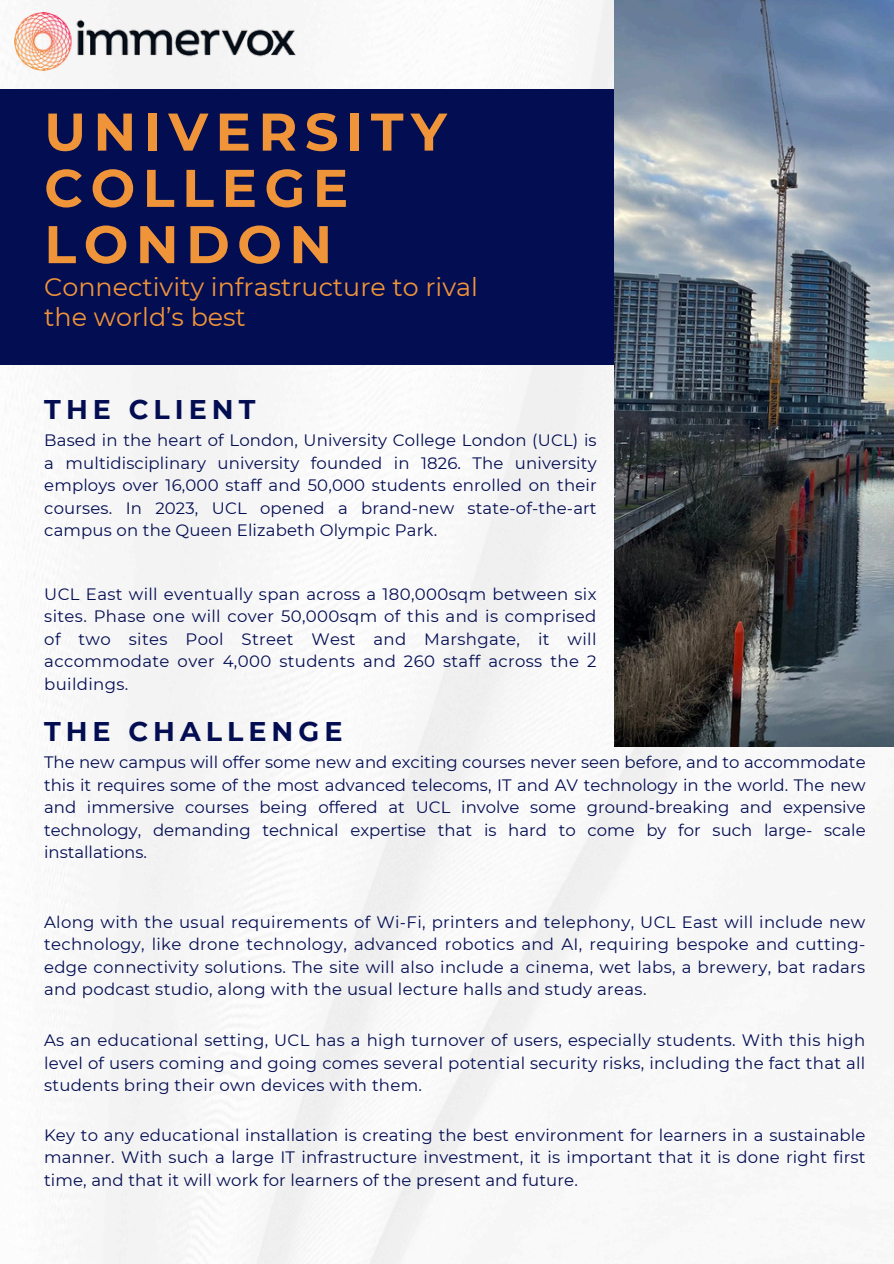
<style>
.page{position:relative;width:894px;height:1264px;background:#fff}
.page>*{position:absolute;margin:0;border:0;box-sizing:border-box;transform-origin:0 0}
.t1{font:700 52.95px/56.2px "Montserrat";letter-spacing:.14em;color:#f0943a}
.t2{font:700 27px "Montserrat";letter-spacing:.185em;color:#030d52}
.t3{font:25.35px/30.3px "Montserrat";color:#f0943a}
.t4{font:16.5px/22.5px "Montserrat";letter-spacing:.015em;color:#030d52;text-align:justify}
</style>
<div class="page">
<img style="left:8px;top:0;width:885px;height:1263px">
<div style="left:0;top:89px;width:614px;height:276px;background:#030d52"></div>
<img style="left:614px;top:0;width:279px;height:746px">
<img style="left:14px;top:13px;width:282px;height:57px">
<p class="t1" style="left:44px;top:103px;width:404px">UNIVERSITY<br>COLLEGE<br>LONDON</p>
<p class="t3" style="left:44px;top:271px;width:435px">Connectivity infrastructure to rival the world’s best</p>
<p class="t2" style="left:44px;top:393px;width:212px">THE CLIENT</p>
<p class="t4" style="left:44px;top:429px;width:553px">Based in the heart of London, University College London (UCL) is a multidisciplinary university founded in 1826. The university employs over 16,000 staff and 50,000 students enrolled on their courses. In 2023, UCL opened a brand-new state-of-the-art campus on the Queen Elizabeth Olympic Park.</p>
<p class="t4" style="left:44px;top:582px;width:553px">UCL East will eventually span across a 180,000sqm between six sites. Phase one will cover 50,000sqm of this and is comprised of two sites Pool Street West and Marshgate, it will accommodate over 4,000 students and 260 staff across the 2 buildings.</p>
<h1 class="t2" style="left:44px;top:715px;width:300px">THE CHALLENGE</h1>
<p class="t4" style="left:44px;top:751px;width:822px">The new campus will offer some new and exciting courses never seen before, and to accommodate this it requires some of the most advanced telecoms, IT and AV technology in the world. The new and immersive courses being offered at UCL involve some ground-breaking and expensive technology, demanding technical expertise that is hard to come by for such large- scale installations.</p>
<p class="t4" style="left:44px;top:910px;width:822px">Along with the usual requirements of Wi-Fi, printers and telephony, UCL East will include new technology, like drone technology, advanced robotics and AI, requiring bespoke and cutting&shy;edge connectivity solutions. The site will also include a cinema, wet labs, a brewery, bat radars and podcast studio, along with the usual lecture halls and study areas.</p>
<p class="t4" style="left:44px;top:1028px;width:822px">As an educational setting, UCL has a high turnover of users, especially students. With this high level of users coming and going comes several potential security risks, including the fact that all students bring their own devices with them.</p>
<p class="t4" style="left:44px;top:1123px;width:822px">Key to any educational installation is creating the best environment for learners in a sustainable manner. With such a large IT infrastructure investment, it is important that it is done right first time, and that it will work for learners of the present and future.</p>
</div>
